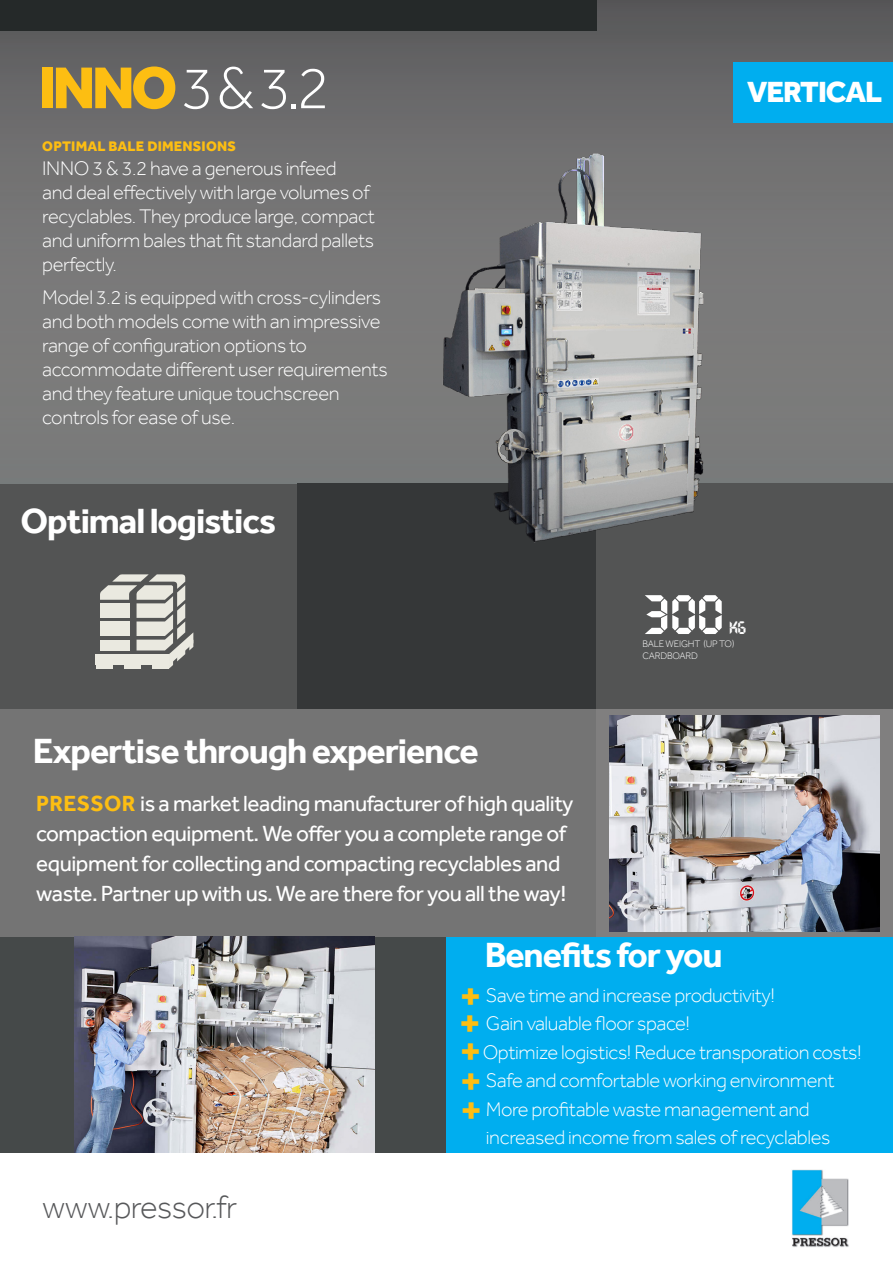
<style>
.page{position:relative;width:893px;height:1263px;background:#fff}
.page>*{position:absolute;margin:0;border:0;box-sizing:border-box;transform-origin:0 0}
.t1{font:300 60.9px "Effra";color:#fff}
.t2{font:55.5px "Transistor";color:#fff}
.t3{font:700 42px "Effra";color:#fdbe12}
.t4{font:700 36px "Effra";letter-spacing:-.03em;color:#fff}
.t5{font:300 33px "Effra";letter-spacing:-.02em;color:#57585a}
.t6{font:800 30px "Effra";letter-spacing:-.035em;color:#fff}
.t7{font:22.5px/30px "Effra";letter-spacing:-.02em;color:#fff}
.t8{font:300 20.25px/24px "Effra";letter-spacing:-.02em;color:#fff}
.t9{font:18px "Transistor";color:#fff}
.t10{font:800 14.25px "Effra";letter-spacing:.015em;color:#fdbe12}
.t11{font:300 9.75px/11.7px "Effra";letter-spacing:-.02em;color:#fff}
.s1{font-weight:800;color:#fdbe12}
.s2{font-weight:700;color:#fdbe12}
</style>
<div class="page">
<div style="left:0;top:0;width:893px;height:486px;background:linear-gradient(to bottom,#626264,#828382)"></div>
<div style="left:0;top:484px;width:298px;height:252px;background:#535454"></div>
<div style="left:596px;top:483px;width:297px;height:252px;background:#535454"></div>
<div style="left:298px;top:483px;width:298px;height:252px;background:#353738"></div>
<div style="left:0;top:709px;width:596px;height:228px;background:#747474"></div>
<div style="left:0;top:0;width:596px;height:31px;background:#252929"></div>
<div style="left:0;top:937px;width:446px;height:215px;background:#454949"></div>
<div style="left:596px;top:709px;width:297px;height:228px;background:#807f7f"></div>
<img style="left:609px;top:715px;width:270px;height:216px">
<div style="left:96px;top:654px;width:73px;height:11px;background:#eae9e0"></div>
<div style="left:96px;top:661px;width:16px;height:8px;background:#eae9e0"></div>
<svg style="left:100px;top:574px;width:93px;height:95px"></svg>
<div style="left:100px;top:640px;width:29px;height:10px;background:#eae9e0"></div>
<img style="left:429px;top:138px;width:304px;height:405px">
<img style="left:74px;top:937px;width:300px;height:215px">
<div style="left:446px;top:937px;width:447px;height:215px;background:#00aeef"></div>
<img style="left:792px;top:1169px;width:57px;height:78px">
<div style="left:733px;top:63px;width:160px;height:60px;background:#00aeef"></div>
<p class="t1" style="left:38px;top:52px;width:293px"><span class="s1">INNO</span> 3 &amp; 3.2</p>
<p class="t10" style="left:42px;top:137px;width:195px">OPTIMAL BALE DIMENSIONS</p>
<p class="t8" style="left:42px;top:156px;width:334px">INNO 3 &amp; 3.2 have a generous infeed<br>and deal effectively with large volumes of recyclables. They produce large, compact and uniform bales that fit standard pallets perfectly.</p>
<p class="t8" style="left:42px;top:285px;width:347px">Model 3.2 is equipped with cross-cylinders and both models come with an impressive range of configuration options to accommodate different user requirements and they feature unique touchscreen controls for ease of use.</p>
<p class="t4" style="left:21px;top:499px;width:257px">Optimal logistics</p>
<p class="t4" style="left:33px;top:729px;width:447px">Expertise through experience</p>
<p class="t7" style="left:36px;top:788px;width:539px"><span class="s2">PRESSOR</span> is a market leading manufacturer of high quality compaction equipment. We offer you a complete range of equipment for collecting and compacting recyclables and waste. Partner up with us. We are there for you all the way!</p>
<p class="t6" style="left:747px;top:74px;width:137px">VERTICAL</p>
<p class="t2" style="left:644px;top:586px;width:81px">300</p>
<p class="t9" style="left:729px;top:618px;width:18px">KG</p>
<p class="t11" style="left:642px;top:638px;width:93px">BALE WEIGHT (UP TO)<br>CARDBOARD</p>
<p class="t5" style="left:43px;top:1187px;width:196px">www.pressor.fr</p>
<p class="t4" style="left:485px;top:933px;width:240px">Benefits for you</p>
<p class="t8" style="left:486px;top:982px;width:291px">Save time and increase productivity!</p>
<p class="t8" style="left:486px;top:1011px;width:206px">Gain valuable floor space!</p>
<p class="t8" style="left:483px;top:1039px;width:381px">Optimize logistics! Reduce transporation costs!</p>
<p class="t8" style="left:486px;top:1066px;width:350px;line-height:28.5px">Safe and comfortable working environment<br>More profitable waste management and increased income from sales of recyclables</p>
<p class="t3" style="left:459px;top:970px;width:24px">+</p>
<p class="t3" style="left:459px;top:1026px;width:24px">+</p>
<p class="t3" style="left:458px;top:997px;width:24px">+</p>
<p class="t3" style="left:460px;top:1055px;width:24px">+</p>
<p class="t3" style="left:460px;top:1085px;width:24px">+</p>
</div>
